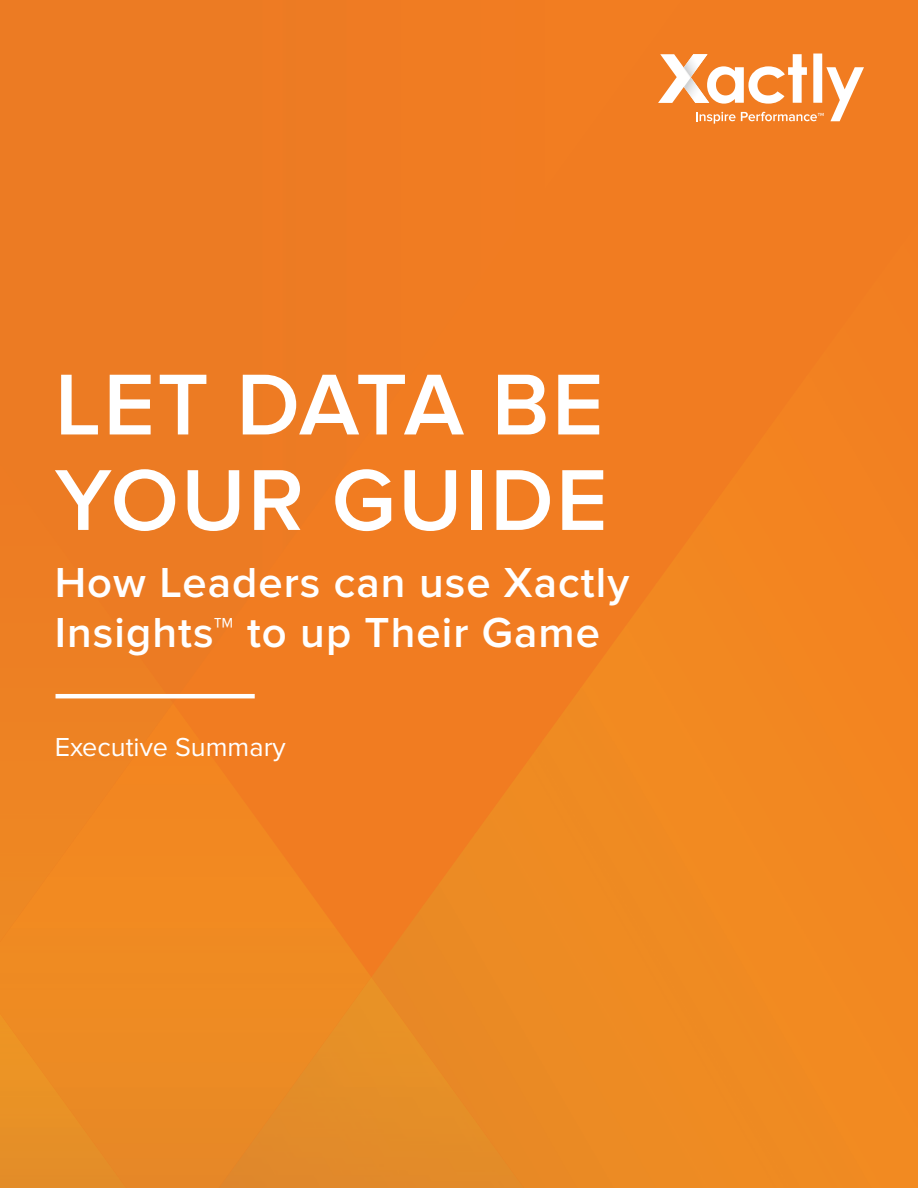
<style>
.page{position:relative;width:918px;height:1188px;background:#f17c21}
.page>*{position:absolute;margin:0;border:0;box-sizing:border-box;transform-origin:0 0}
.t1{font:600 89.55px/95.4px "Proxima Nova";letter-spacing:.025em;color:#fff}
.t2{font:600 43.5px/49.5px "Proxima Nova";letter-spacing:.025em;color:#fff}
.t3{font:27px "Proxima Nova";color:#fff}
</style>
<div class="page">
<div style="left:476px;top:742px;width:442px;height:446px;background:#ef8a22"></div>
<img style="left:425px;top:833px;width:51px;height:144px">
<img style="left:372px;top:904px;width:53px;height:73px">
<img style="left:542px;top:689px;width:266px;height:53px">
<img style="left:580px;top:586px;width:197px;height:103px">
<img style="left:655px;top:539px;width:62px;height:47px">
<img style="left:0;top:800px;width:371px;height:388px">
<div style="left:219px;top:977px;width:305px;height:211px;background:#e88b26"></div>
<div style="left:0;top:693px;width:173px;height:249px;background:#ee8622"></div>
<div style="left:0;top:1014px;width:126px;height:174px;background:#e98c25"></div>
<svg style="left:658px;top:54px;width:206px;height:70px"></svg>
<hr style="left:58px;top:694px;width:194px;height:4px;background:#fff">
<h1 class="t1" style="left:55px;top:359px;width:554px">LET DATA BE<br>YOUR GUIDE</h1>
<p class="t2" style="left:55px;top:559px;width:576px">How Leaders can use Xactly<br>Insights™ to up Their Game</p>
<p class="t3" style="left:55px;top:731px;width:233px">Executive Summary</p>
</div>
